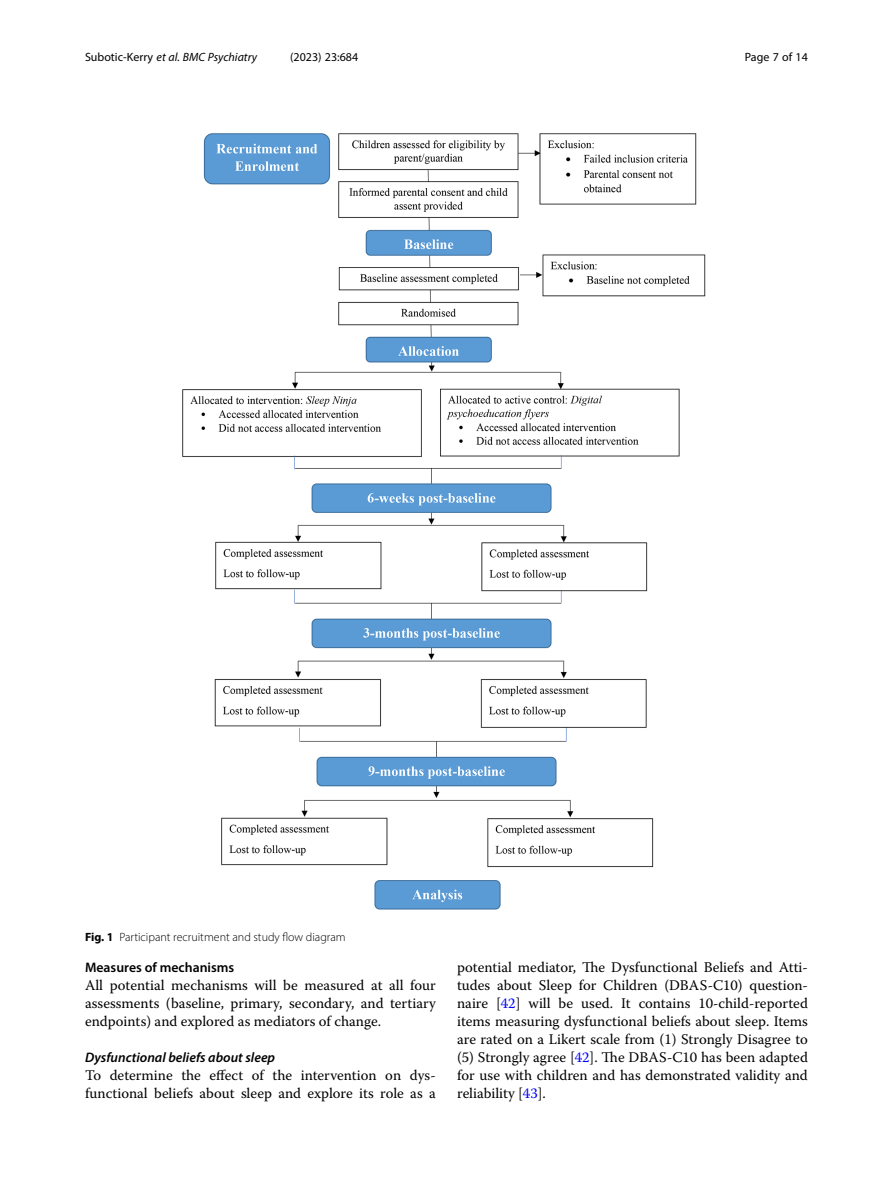
<style>
.page{position:relative;width:893px;height:1191px;background:#fff}
.page>*{position:absolute;margin:0;border:0;box-sizing:border-box;transform-origin:0 0}
.Body_Text{font:14.7px/18px "Warnock Pro";color:#000;text-align:justify}
.Head_3{font:italic 600 13.8px "Myriad Pro";color:#000}
.Head_2{font:600 13.8px "Myriad Pro";color:#000}
.Figure_Caption{font:300 12px "Myriad Pro";color:#000}
.t1{font:italic 12px "Myriad Pro";color:#000}
.t2{font:12px "Myriad Pro";color:#000}
.s1{font-style:normal}
.s2{font-weight:700}
.s3{color:#00f}
</style>
<div class="page">
<img style="left:182px;top:133px;width:524px;height:777px">
<p class="t1" style="left:85px;top:50px;width:174px"><span class="s1">Subotic-Kerry</span> et al. BMC Psychiatry</p>
<p class="t2" style="left:290px;top:50px;width:70px">(2023) 23:684</p>
<p class="t2" style="left:745px;top:50px;width:65px">Page 7 of 14</p>
<p class="Figure_Caption" style="left:85px;top:929px;width:262px"><span class="s2">Fig. 1</span> Participant recruitment and study flow diagram</p>
<p class="Head_2" style="left:85px;top:959px;width:151px">Measures of mechanisms</p>
<p class="Body_Text" style="left:85px;top:976px;width:352px">All potential mechanisms will be measured at all four assessments (baseline, primary, secondary, and tertiary endpoints) and explored as mediators of change.</p>
<p class="Head_3" style="left:85px;top:1049px;width:192px">Dysfunctional beliefs about sleep</p>
<p class="Body_Text" style="left:85px;top:1066px;width:352px">To determine the effect of the intervention on dys&shy;functional beliefs about sleep and explore its role as a</p>
<p class="Body_Text" style="left:457px;top:958px;width:352px">potential mediator, The Dysfunctional Beliefs and Atti&shy;tudes about Sleep for Children (DBAS-C10) question&shy;naire [<span class="s3">42</span>] will be used. It contains 10-child-reported items measuring dysfunctional beliefs about sleep. Items are rated on a Likert scale from (1) Strongly Disagree to (5) Strongly agree [<span class="s3">42</span>]. The DBAS-C10 has been adapted for use with children and has demonstrated validity and reliability [<span class="s3">43</span>].</p>
</div>
